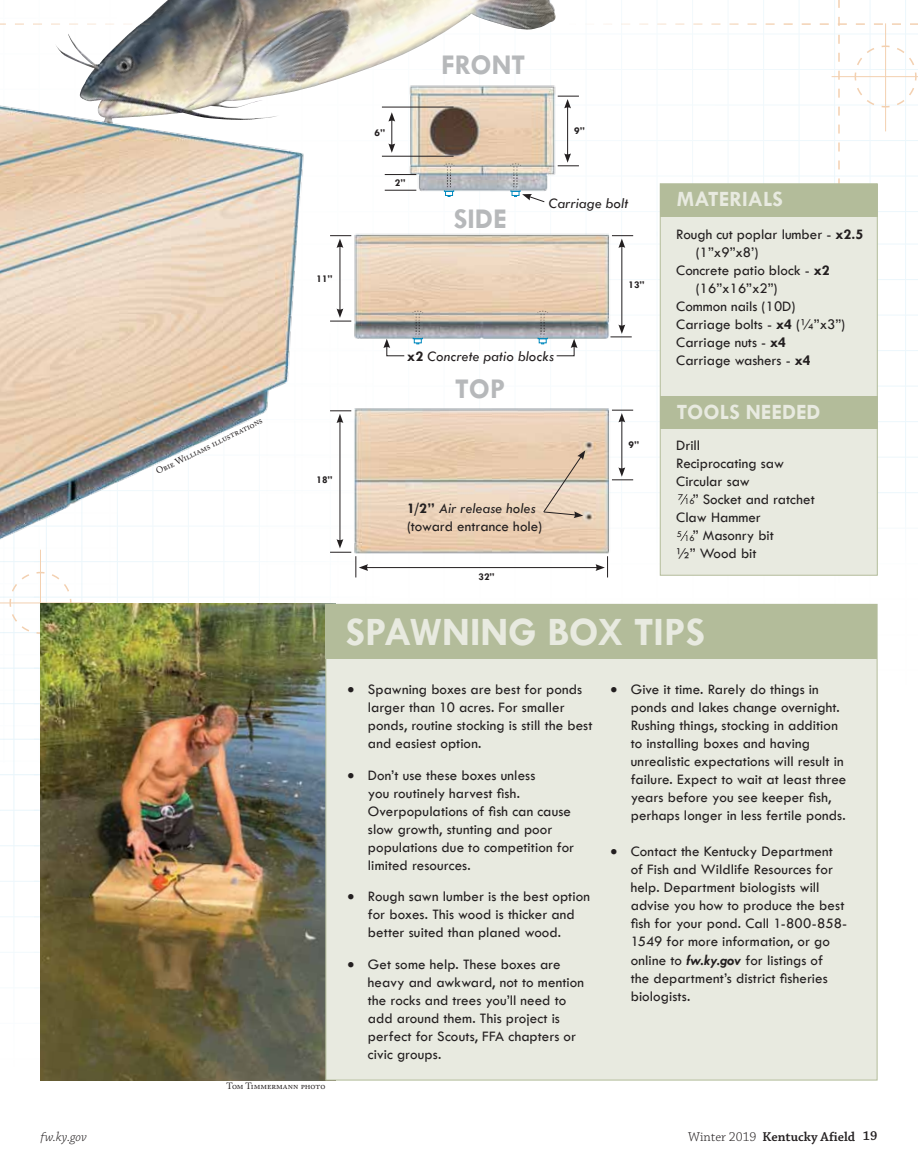
<style>
.page{position:relative;width:918px;height:1175px;background:#fff}
.page>*{position:absolute;margin:0;border:0;box-sizing:border-box;transform-origin:0 0}
.t1{font:700 40.65px "Tw Cen";color:#e8eae0}
.t2{font:700 28.8px "Tw Cen";color:#b6b8ba}
.t3{font:700 22.05px "Tw Cen";color:#e8eae0}
.t4{font:15px/18px "Tw Cen";color:#231f20}
.t5{font:italic 15px "Tw Cen";letter-spacing:.005em;color:#231f20}
.t6{font:600 13.5px "Chaparral Pro";color:#231f20}
.t7{font:italic 300 13.5px "Chaparral Pro";letter-spacing:.015em;color:#231f20}
.t8{font:700 10.5px "Tw Cen";color:#231f20}
.t9{font:9.3px "Tw Cen";color:#231f20}
.t10{font:9px "Adobe Caslon Pro";color:#231f20}
.s1{font-weight:700;font-style:normal}
.s2{font-weight:700}
.s3{font-style:italic}
.s4{font-weight:700;font-style:italic}
.s5{font-weight:300}
</style>
<div class="page">
<hr style="left:34px;top:845px;width:350px;height:1px;background:#89cceb">
<hr style="left:34px;top:881px;width:350px;height:1px;background:#89cceb">
<hr style="left:34px;top:916px;width:350px;height:1px;background:#89cceb">
<hr style="left:34px;top:952px;width:350px;height:1px;background:#89cceb">
<hr style="left:34px;top:987px;width:350px;height:1px;background:#89cceb">
<hr style="left:34px;top:1023px;width:350px;height:1px;background:#89cceb">
<hr style="left:34px;top:1058px;width:350px;height:1px;background:#89cceb">
<hr style="left:0;top:845px;width:39px;height:1px;background:#89cceb">
<hr style="left:0;top:881px;width:39px;height:1px;background:#89cceb">
<hr style="left:0;top:916px;width:39px;height:1px;background:#89cceb">
<hr style="left:0;top:952px;width:39px;height:1px;background:#89cceb">
<hr style="left:0;top:987px;width:39px;height:1px;background:#89cceb">
<hr style="left:0;top:1023px;width:39px;height:1px;background:#89cceb">
<hr style="left:0;top:1058px;width:39px;height:1px;background:#89cceb">
<hr style="left:14px;top:321px;width:1px;height:750px;background:#89cceb">
<img style="left:40px;top:833px;width:286px;height:247px">
<div style="left:326px;top:604px;width:552px;height:476px;background:#e8eae0;border:1px solid #b3bc9a"></div>
<img style="left:0;top:0;width:918px;height:833px">
<h2 class="t2" style="left:441px;top:47px;width:18px">FRONT</h2>
<p class="t8" style="left:375px;top:127px;width:12px">6”</p>
<p class="t8" style="left:574px;top:125px;width:12px">9”</p>
<p class="t10" style="left:154px;top:466px;width:119px;rotate:-26deg">Obie Williams illustrations</p>
<p class="t8" style="left:316px;top:272px;width:18px">11”</p>
<p class="t8" style="left:316px;top:473px;width:18px">18”</p>
<p class="t8" style="left:395px;top:176px;width:12px">2”</p>
<h2 class="t2" style="left:454px;top:201px;width:51px">SIDE</h2>
<p class="t5" style="left:549px;top:194px;width:81px">Carriage bolt</p>
<p class="t8" style="left:628px;top:278px;width:18px">13”</p>
<p class="t5" style="left:407px;top:348px;width:149px"><span class="s1">X2</span> Concrete patio blocks</p>
<h2 class="t2" style="left:455px;top:372px;width:18px">TOP</h2>
<p class="t4" style="left:407px;top:499px;width:136px"><span class="s2">1/2”</span> <span class="s3">Air release holes </span>(toward entrance hole)</p>
<p class="t8" style="left:479px;top:571px;width:18px">32”</p>
<p class="t8" style="left:628px;top:438px;width:12px">9”</p>
<h3 class="t3" style="left:677px;top:186px;width:30px">MATERIALS</h3>
<p class="t4" style="left:676px;top:225px;width:189px">Rough cut poplar lumber - <span class="s2">X2.5</span></p>
<p class="t4" style="left:696px;top:243px;width:64px">(1”x9”x8’)</p>
<p class="t4" style="left:676px;top:261px;width:155px">Concrete patio block - <span class="s2">X2</span></p>
<p class="t4" style="left:696px;top:279px;width:83px">(16”x16”x2”)</p>
<p class="t4" style="left:676px;top:297px;width:121px">Common nails (10D)</p>
<p class="t4" style="left:676px;top:315px;width:171px">Carriage bolts - <span class="s2">X4</span> (¼”x3”)</p>
<p class="t4" style="left:676px;top:333px;width:111px">Carriage nuts - <span class="s2">X4</span></p>
<p class="t4" style="left:676px;top:351px;width:136px">Carriage washers - <span class="s2">X4</span></p>
<h3 class="t3" style="left:677px;top:398px;width:14px">TOOLS</h3>
<h3 class="t3" style="left:746px;top:398px;width:76px">NEEDED</h3>
<p class="t4" style="left:676px;top:436px;width:109px">Drill<br>Reciprocating saw<br>Circular saw</p>
<p class="t4" style="left:693px;top:490px;width:123px">” Socket and ratchet</p>
<p class="t4" style="left:676px;top:508px;width:86px">Claw Hammer</p>
<p class="t4" style="left:693px;top:526px;width:83px">” Masonry bit</p>
<p class="t4" style="left:676px;top:544px;width:82px">½” Wood bit</p>
<p class="t9" style="left:678px;top:491px;width:7px">7</p>
<p class="t9" style="left:684px;top:496px;width:12px">16</p>
<p class="t9" style="left:677px;top:528px;width:7px">5</p>
<p class="t9" style="left:685px;top:532px;width:12px">16</p>
<p class="t10" style="left:227px;top:1080px;width:100px">Tom Timmermann photo</p>
<h1 class="t1" style="left:346px;top:607px;width:361px">SPAWNING BOX TIPS</h1>
<p class="t4" style="left:631px;top:680px;width:217px;text-indent:-20px">• Give it time. Rarely do things in ponds and lakes change overnight.<br>Rushing things, stocking in addition to installing boxes and having unrealistic expectations will result in failure. Expect to wait at least three years before you see keeper fish, perhaps longer in less fertile ponds.</p>
<p class="t4" style="left:631px;top:842px;width:218px;text-indent:-20px">• Contact the Kentucky Department of Fish and Wildlife Resources for help. Department biologists will advise you how to produce the best fish for your pond. Call 1-800-858-<br>1549 for more information, or go online to <span class="s4">fw.ky.gov</span> for listings of<br>the department’s district fisheries biologists.</p>
<p class="t4" style="left:368px;top:680px;width:226px;text-indent:-20px">• Spawning boxes are best for ponds larger than 10 acres. For smaller ponds, routine stocking is still the best and easiest option.</p>
<p class="t4" style="left:368px;top:766px;width:208px;text-indent:-20px">• Don’t use these boxes unless<br>you routinely harvest fish.<br>Overpopulations of fish can cause slow growth, stunting and poor populations due to competition for limited resources.</p>
<p class="t4" style="left:348px;top:887px;width:244px;text-align:center">• Rough sawn lumber is the best option for boxes. This wood is thicker and better suited than planed wood.</p>
<p class="t4" style="left:368px;top:955px;width:218px;text-indent:-20px">• Get some help. These boxes are heavy and awkward, not to mention the rocks and trees you’ll need to add around them. This project is perfect for Scouts, FFA chapters or civic groups.</p>
<p class="t7" style="left:40px;top:1129px;width:48px">fw.ky.gov</p>
<p class="t6" style="left:688px;top:1128px;width:191px"><span class="s5">Winter 2019</span> Kentucky Afield 19</p>
</div>
